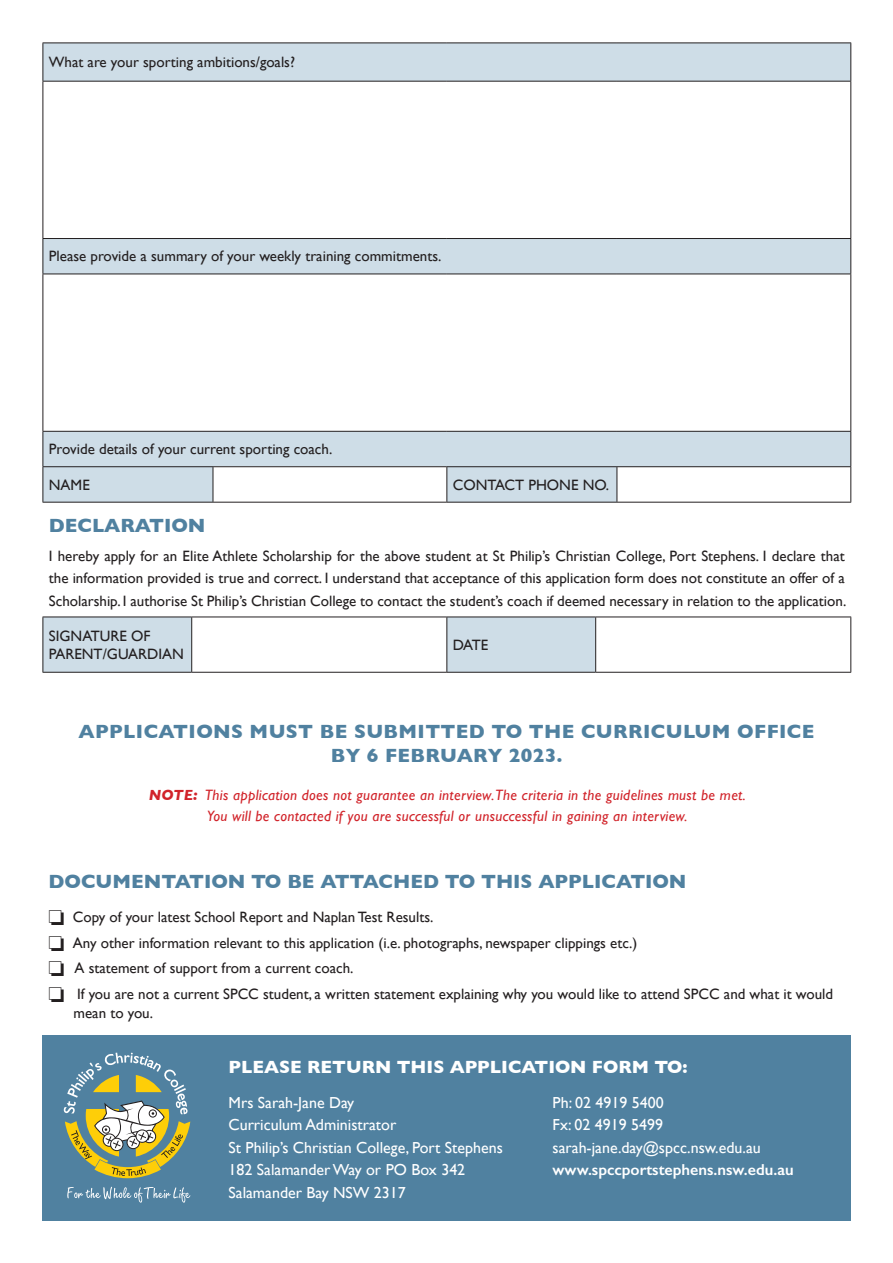
<style>
.page{position:relative;width:893px;height:1263px;background:#fff}
.page>*{position:absolute;margin:0;border:0;box-sizing:border-box;transform-origin:0 0}
.t1{font:700 19.5px/23.4px "Gill Sans";letter-spacing:.02em;color:#5081a0;text-align:center}
.t2{font:700 19.5px "Gill Sans";color:#5081a0}
.t3{font:700 18px "Gill Sans";color:#fff}
.t4{font:15.9px "Gill Sans";color:#fff}
.t5{font:600 15.9px "Gill Sans";color:#fff}
.t6{font:15px/22.5px "Gill Sans";color:#231f20;text-align:justify}
.t7{font:italic 15px/21px "Gill Sans";letter-spacing:.02em;color:#d1232a;text-align:center}
.s1{font-weight:700}
</style>
<div class="page">
<svg style="left:44px;top:44px;width:806px;height:458px"></svg>
<div style="left:213px;top:467px;width:234px;height:35px;background:#fff"></div>
<hr style="left:850px;top:43px;width:1px;height:38px;background:#231f20">
<hr style="left:43px;top:81px;width:170px;height:1px;background:#231f20">
<hr style="left:213px;top:81px;width:234px;height:1px;background:#231f20">
<hr style="left:447px;top:81px;width:170px;height:1px;background:#231f20">
<hr style="left:617px;top:81px;width:234px;height:1px;background:#231f20">
<hr style="left:850px;top:82px;width:1px;height:156px;background:#231f20">
<hr style="left:43px;top:238px;width:170px;height:1px;background:#231f20">
<hr style="left:213px;top:238px;width:234px;height:1px;background:#231f20">
<hr style="left:447px;top:238px;width:170px;height:1px;background:#231f20">
<hr style="left:617px;top:238px;width:234px;height:1px;background:#231f20">
<hr style="left:850px;top:239px;width:1px;height:35px;background:#231f20">
<hr style="left:43px;top:274px;width:170px;height:1px;background:#231f20">
<hr style="left:213px;top:274px;width:234px;height:1px;background:#231f20">
<hr style="left:447px;top:274px;width:170px;height:1px;background:#231f20">
<hr style="left:617px;top:274px;width:234px;height:1px;background:#231f20">
<hr style="left:850px;top:274px;width:1px;height:157px;background:#231f20">
<hr style="left:43px;top:431px;width:170px;height:1px;background:#231f20">
<hr style="left:213px;top:431px;width:234px;height:1px;background:#231f20">
<hr style="left:447px;top:431px;width:170px;height:1px;background:#231f20">
<hr style="left:617px;top:431px;width:234px;height:1px;background:#231f20">
<hr style="left:850px;top:432px;width:1px;height:34px;background:#231f20">
<hr style="left:43px;top:466px;width:170px;height:1px;background:#231f20">
<hr style="left:213px;top:466px;width:234px;height:1px;background:#231f20">
<hr style="left:213px;top:467px;width:1px;height:35px;background:#231f20">
<hr style="left:447px;top:466px;width:170px;height:1px;background:#231f20">
<hr style="left:446px;top:467px;width:1px;height:35px;background:#231f20">
<hr style="left:617px;top:466px;width:234px;height:1px;background:#231f20">
<hr style="left:850px;top:467px;width:1px;height:35px;background:#231f20">
<hr style="left:43px;top:502px;width:170px;height:1px;background:#231f20">
<hr style="left:213px;top:502px;width:234px;height:1px;background:#231f20">
<hr style="left:447px;top:502px;width:170px;height:1px;background:#231f20">
<hr style="left:617px;top:502px;width:234px;height:1px;background:#231f20">
<hr style="left:43px;top:43px;width:170px;height:1px;background:#231f20">
<hr style="left:43px;top:43px;width:1px;height:38px;background:#231f20">
<hr style="left:213px;top:43px;width:234px;height:1px;background:#231f20">
<hr style="left:447px;top:43px;width:170px;height:1px;background:#231f20">
<hr style="left:617px;top:43px;width:234px;height:1px;background:#231f20">
<hr style="left:43px;top:82px;width:1px;height:156px;background:#231f20">
<hr style="left:43px;top:239px;width:1px;height:35px;background:#231f20">
<hr style="left:43px;top:274px;width:1px;height:157px;background:#231f20">
<hr style="left:43px;top:432px;width:1px;height:34px;background:#231f20">
<hr style="left:43px;top:467px;width:1px;height:35px;background:#231f20">
<hr style="left:617px;top:467px;width:1px;height:35px;background:#231f20">
<svg style="left:43px;top:616px;width:808px;height:56px"></svg>
<svg style="left:44px;top:618px;width:551px;height:54px"></svg>
<hr style="left:191px;top:617px;width:1px;height:55px;background:#231f20">
<hr style="left:446px;top:617px;width:1px;height:55px;background:#231f20">
<hr style="left:595px;top:617px;width:1px;height:55px;background:#231f20">
<hr style="left:43px;top:617px;width:149px;height:1px;background:#231f20">
<hr style="left:43px;top:617px;width:1px;height:55px;background:#231f20">
<hr style="left:192px;top:617px;width:255px;height:1px;background:#231f20">
<hr style="left:447px;top:617px;width:149px;height:1px;background:#231f20">
<hr style="left:596px;top:617px;width:255px;height:1px;background:#231f20">
<hr style="left:850px;top:617px;width:1px;height:55px;background:#231f20">
<hr style="left:43px;top:672px;width:149px;height:1px;background:#231f20">
<hr style="left:192px;top:672px;width:255px;height:1px;background:#231f20">
<hr style="left:447px;top:672px;width:149px;height:1px;background:#231f20">
<hr style="left:596px;top:672px;width:255px;height:1px;background:#231f20">
<div style="left:43px;top:1035px;width:808px;height:185px;background:#5081a0"></div>
<svg style="left:67px;top:1187px;width:123px;height:15px"></svg>
<svg style="left:64px;top:1052px;width:126px;height:126px"></svg>
<p class="t6" style="left:49px;top:51px;width:248px">What are your sporting ambitions/goals?</p>
<p class="t6" style="left:49px;top:245px;width:394px">Please provide a summary of your weekly training commitments.</p>
<p class="t6" style="left:49px;top:438px;width:285px">Provide details of your current sporting coach.</p>
<p class="t6" style="left:49px;top:473px;width:42px">NAME</p>
<p class="t6" style="left:453px;top:473px;width:158px">CONTACT PHONE NO.</p>
<p class="t2" style="left:49px;top:510px;width:158px">DECLARATION</p>
<p class="t6" style="left:49px;top:544px;width:799px">I hereby apply for an Elite Athlete Scholarship for the above student at St Philip’s Christian College, Port Stephens. I declare that the information provided is true and correct. I understand that acceptance of this application form does not constitute an offer of a Scholarship. I authorise St Philip’s Christian College to contact the student’s coach if deemed necessary in relation to the application.</p>
<p class="t6" style="left:49px;top:626px;width:137px;line-height:18px">SIGNATURE OF<br>PARENT/GUARDIAN</p>
<p class="t6" style="left:453px;top:633px;width:37px">DATE</p>
<p class="t1" style="left:79px;top:719px;width:737px">APPLICATIONS MUST BE SUBMITTED TO THE CURRICULUM OFFICE<br>BY 6 FEBRUARY 2023.</p>
<p class="t7" style="left:149px;top:784px;width:598px"><span class="s1">NOTE:</span> This application does not guarantee an interview. The criteria in the guidelines must be met.<br>You will be contacted if you are successful or unsuccessful in gaining an interview.</p>
<p class="t2" style="left:49px;top:865px;width:640px">DOCUMENTATION TO BE ATTACHED TO THIS APPLICATION</p>
<p class="t6" style="left:49px;top:906px;width:386px">❏ Copy of your latest School Report and Naplan Test Results.</p>
<p class="t6" style="left:49px;top:931px;width:590px">❏ Any other information relevant to this application (i.e. photographs, newspaper clippings etc.)</p>
<p class="t6" style="left:49px;top:957px;width:306px">❏ A statement of support from a current coach.</p>
<p class="t6" style="left:49px;top:982px;width:786px">❏ If you are not a current SPCC student, a written statement explaining why you would like to attend SPCC and what it would</p>
<p class="t6" style="left:74px;top:1002px;width:81px">mean to you.</p>
<p class="t3" style="left:229px;top:1052px;width:461px">PLEASE RETURN THIS APPLICATION FORM TO:</p>
<p class="t4" style="left:229px;top:1093px;width:127px">Mrs Sarah-Jane Day</p>
<p class="t4" style="left:553px;top:1093px;width:113px">Ph: 02 4919 5400</p>
<p class="t4" style="left:229px;top:1115px;width:169px">Curriculum Administrator</p>
<p class="t4" style="left:553px;top:1115px;width:112px">Fx: 02 4919 5499</p>
<p class="t4" style="left:229px;top:1138px;width:276px">St Philip’s Christian College, Port Stephens</p>
<p class="t4" style="left:553px;top:1138px;width:210px">sarah-jane.day@spcc.nsw.edu.au</p>
<p class="t4" style="left:229px;top:1160px;width:238px">182 Salamander Way or PO Box 342</p>
<p class="t5" style="left:553px;top:1160px;width:243px">www.spccportstephens.nsw.edu.au</p>
<p class="t4" style="left:229px;top:1183px;width:179px">Salamander Bay NSW 2317</p>
</div>
